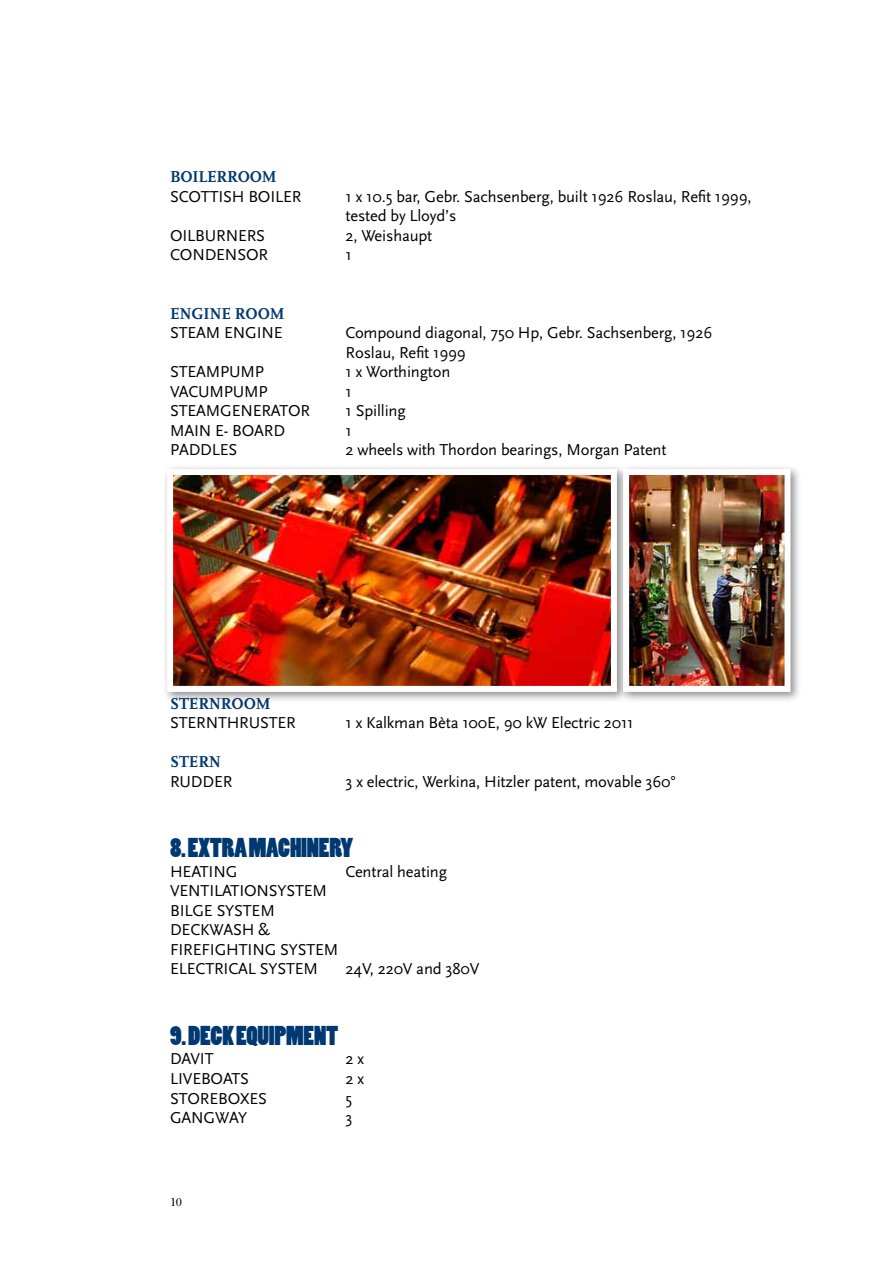
<style>
.page{position:relative;width:893px;height:1263px;background:#fff}
.page>*{position:absolute;margin:0;border:0;box-sizing:border-box;transform-origin:0 0}
.t1{font:25.5px "Poplar Std";letter-spacing:-.01em;color:#003871}
.t2{font:16.5px/19.5px "Scala Sans";letter-spacing:-.01em;color:#000}
.t3{font:700 16.5px "FF Scala";letter-spacing:-.01em;color:#003871}
.t4{font:12px "New Baskerville Std";color:#000}
</style>
<div class="page">
<div style="left:162px;top:464px;width:466px;height:239px;background:#000;opacity:.45"></div>
<img style="left:174px;top:476px;width:436px;height:209px">
<div style="left:167px;top:469px;width:450px;height:223px;border:6px solid #fff"></div>
<div style="left:618px;top:464px;width:183px;height:239px;background:#000;opacity:.45"></div>
<img style="left:630px;top:476px;width:153px;height:209px">
<div style="left:623px;top:469px;width:167px;height:223px;border:6px solid #fff"></div>
<p class="t3" style="left:170px;top:168px;width:108px">BOILERROOM</p>
<p class="t2" style="left:170px;top:187px;width:133px">SCOTTISH BOILER</p>
<p class="t2" style="left:346px;top:187px;width:408px">1 x 10.5 bar, Gebr. Sachsenberg, built 1926 Roslau, Refit 1999, tested by Lloyd’s</p>
<p class="t2" style="left:170px;top:226px;width:97px">OILBURNERS</p>
<p class="t2" style="left:346px;top:226px;width:88px">2, Weishaupt</p>
<p class="t2" style="left:170px;top:246px;width:99px">CONDENSOR</p>
<p class="t2" style="left:346px;top:246px;width:8px">1</p>
<p class="t3" style="left:170px;top:304px;width:116px">ENGINE ROOM</p>
<p class="t2" style="left:170px;top:324px;width:114px">STEAM ENGINE</p>
<p class="t2" style="left:346px;top:324px;width:368px">Compound diagonal, 750 Hp, Gebr. Sachsenberg, 1926<br>Roslau, Refit 1999</p>
<p class="t2" style="left:170px;top:363px;width:95px">STEAMPUMP</p>
<p class="t2" style="left:346px;top:363px;width:106px">1 x Worthington</p>
<p class="t2" style="left:170px;top:382px;width:99px">VACUMPUMP</p>
<p class="t2" style="left:346px;top:382px;width:8px">1</p>
<p class="t2" style="left:170px;top:402px;width:142px">STEAMGENERATOR</p>
<p class="t2" style="left:346px;top:402px;width:62px">1 Spilling</p>
<p class="t2" style="left:170px;top:421px;width:117px">MAIN E- BOARD</p>
<p class="t2" style="left:346px;top:421px;width:8px">1</p>
<p class="t2" style="left:170px;top:441px;width:69px">PADDLES</p>
<p class="t2" style="left:346px;top:441px;width:322px">2 wheels with Thordon bearings, Morgan Patent</p>
<p class="t3" style="left:170px;top:694px;width:102px">STERNROOM</p>
<p class="t2" style="left:170px;top:714px;width:127px">STERNTHRUSTER</p>
<p class="t2" style="left:346px;top:714px;width:290px">1 x Kalkman Bèta 100E, 90 kW Electric 2011</p>
<p class="t3" style="left:170px;top:753px;width:53px">STERN</p>
<p class="t2" style="left:170px;top:772px;width:64px">RUDDER</p>
<p class="t2" style="left:346px;top:772px;width:332px">3 x electric, Werkina, Hitzler patent, movable 360°</p>
<h1 class="t1" style="left:170px;top:834px;width:185px">8. EXTRA MACHINERY</h1>
<p class="t2" style="left:170px;top:862px;width:69px">HEATING</p>
<p class="t2" style="left:346px;top:862px;width:103px">Central heating</p>
<p class="t2" style="left:170px;top:882px;width:170px">VENTILATIONSYSTEM<br>BILGE SYSTEM<br>DECKWASH &amp;<br>FIREFIGHTING SYSTEM<br>ELECTRICAL SYSTEM</p>
<p class="t2" style="left:346px;top:960px;width:135px">24V, 220V and 380V</p>
<h1 class="t1" style="left:170px;top:1021px;width:170px">9. DECK EQUIPMENT</h1>
<p class="t2" style="left:170px;top:1050px;width:45px">DAVIT</p>
<p class="t2" style="left:346px;top:1050px;width:20px">2 x</p>
<p class="t2" style="left:170px;top:1069px;width:81px">LIVEBOATS</p>
<p class="t2" style="left:346px;top:1069px;width:20px">2 x</p>
<p class="t2" style="left:170px;top:1089px;width:98px">STOREBOXES</p>
<p class="t2" style="left:346px;top:1089px;width:8px">5</p>
<p class="t2" style="left:170px;top:1108px;width:79px">GANGWAY</p>
<p class="t2" style="left:346px;top:1108px;width:9px">3</p>
<p class="t4" style="left:170px;top:1195px;width:14px">10</p>
</div>
